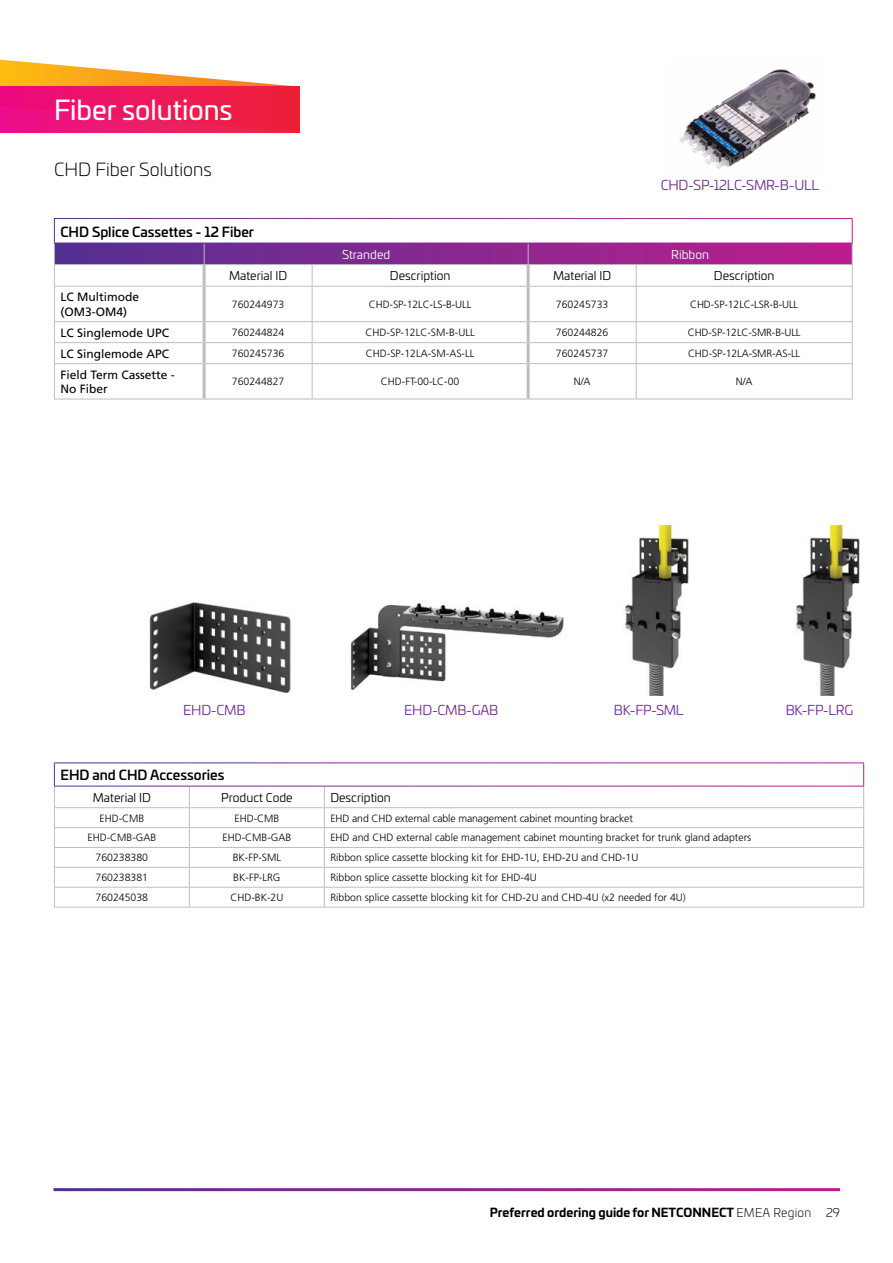
<style>
.page{position:relative;width:893px;height:1263px;background:#fff}
.page>*{position:absolute;margin:0;border:0;box-sizing:border-box;transform-origin:0 0}
.t1{font:27px "Univia Pro";color:#fff}
.t2{font:300 18px "Univia Pro";color:#000}
.t3{font:13.5px "Univia Pro";letter-spacing:-.02em;color:#6f2c91}
.t4{font:500 13.5px "Univia Pro";color:#000}
.t5{font:12px/14.4px "Frutiger LT Pro";color:#000}
.t6{font:12px "Univia Pro";color:#000}
.t7{font:700 12px "Univia Pro";color:#000}
.t8{font:12px "Univia Pro";color:#fff}
.t9{font:300 10.5px "Frutiger LT Pro";color:#000}
.s1{font-weight:300}
</style>
<div class="page">
<svg style="left:0;top:60px;width:299px;height:27px"></svg>
<div style="left:0;top:87px;width:299px;height:46px;background:linear-gradient(to right,#ed0d88,#ed2236)"></div>
<hr style="left:54px;top:286px;width:149px;height:1px;background:#bcbec0">
<hr style="left:54px;top:287px;width:1px;height:34px;background:#bcbec0">
<hr style="left:206px;top:286px;width:106px;height:1px;background:#bcbec0">
<hr style="left:312px;top:286px;width:215px;height:1px;background:#bcbec0">
<hr style="left:312px;top:287px;width:1px;height:34px;background:#bcbec0">
<hr style="left:530px;top:286px;width:106px;height:1px;background:#bcbec0">
<hr style="left:636px;top:286px;width:216px;height:1px;background:#bcbec0">
<hr style="left:636px;top:287px;width:1px;height:34px;background:#bcbec0">
<hr style="left:852px;top:287px;width:1px;height:34px;background:#bcbec0">
<hr style="left:54px;top:321px;width:149px;height:1px;background:#bcbec0">
<hr style="left:206px;top:321px;width:106px;height:1px;background:#bcbec0">
<hr style="left:312px;top:321px;width:215px;height:1px;background:#bcbec0">
<hr style="left:530px;top:321px;width:106px;height:1px;background:#bcbec0">
<hr style="left:636px;top:321px;width:216px;height:1px;background:#bcbec0">
<hr style="left:54px;top:342px;width:149px;height:1px;background:#bcbec0">
<svg style="left:54px;top:322px;width:1px;height:41px"></svg>
<hr style="left:206px;top:342px;width:106px;height:1px;background:#bcbec0">
<hr style="left:312px;top:342px;width:215px;height:1px;background:#bcbec0">
<svg style="left:312px;top:322px;width:1px;height:41px"></svg>
<hr style="left:530px;top:342px;width:106px;height:1px;background:#bcbec0">
<hr style="left:636px;top:342px;width:216px;height:1px;background:#bcbec0">
<svg style="left:636px;top:322px;width:1px;height:41px"></svg>
<svg style="left:852px;top:322px;width:1px;height:41px"></svg>
<hr style="left:54px;top:363px;width:149px;height:1px;background:#bcbec0">
<hr style="left:54px;top:364px;width:1px;height:35px;background:#bcbec0">
<hr style="left:206px;top:363px;width:106px;height:1px;background:#bcbec0">
<hr style="left:312px;top:363px;width:215px;height:1px;background:#bcbec0">
<hr style="left:312px;top:364px;width:1px;height:35px;background:#bcbec0">
<hr style="left:530px;top:363px;width:106px;height:1px;background:#bcbec0">
<hr style="left:636px;top:363px;width:216px;height:1px;background:#bcbec0">
<hr style="left:636px;top:364px;width:1px;height:35px;background:#bcbec0">
<hr style="left:852px;top:364px;width:1px;height:35px;background:#bcbec0">
<hr style="left:54px;top:399px;width:150px;height:1px;background:#bcbec0">
<hr style="left:204px;top:399px;width:108px;height:1px;background:#bcbec0">
<hr style="left:312px;top:399px;width:216px;height:1px;background:#bcbec0">
<hr style="left:528px;top:399px;width:108px;height:1px;background:#bcbec0">
<hr style="left:636px;top:399px;width:216px;height:1px;background:#bcbec0">
<svg style="left:54px;top:219px;width:799px;height:67px"></svg>
<hr style="left:54px;top:243px;width:150px;height:1px;background:#fff">
<hr style="left:204px;top:243px;width:108px;height:1px;background:#fff">
<hr style="left:312px;top:243px;width:216px;height:1px;background:#fff">
<hr style="left:528px;top:243px;width:108px;height:1px;background:#fff">
<hr style="left:636px;top:243px;width:216px;height:1px;background:#fff">
<hr style="left:203px;top:265px;width:3px;height:21px;background:#bcbec0">
<hr style="left:527px;top:265px;width:3px;height:21px;background:#bcbec0">
<hr style="left:203px;top:286px;width:3px;height:36px;background:#bcbec0">
<hr style="left:527px;top:286px;width:3px;height:36px;background:#bcbec0">
<hr style="left:203px;top:322px;width:3px;height:21px;background:#bcbec0">
<hr style="left:527px;top:322px;width:3px;height:21px;background:#bcbec0">
<hr style="left:203px;top:343px;width:3px;height:21px;background:#bcbec0">
<hr style="left:527px;top:343px;width:3px;height:21px;background:#bcbec0">
<hr style="left:203px;top:364px;width:3px;height:35px;background:#bcbec0">
<hr style="left:527px;top:364px;width:3px;height:35px;background:#bcbec0">
<hr style="left:54px;top:807px;width:135px;height:1px;background:#bcbec0">
<hr style="left:189px;top:807px;width:135px;height:1px;background:#bcbec0">
<hr style="left:324px;top:807px;width:540px;height:1px;background:#bcbec0">
<hr style="left:54px;top:827px;width:135px;height:1px;background:#bcbec0">
<hr style="left:189px;top:827px;width:135px;height:1px;background:#bcbec0">
<hr style="left:324px;top:827px;width:540px;height:1px;background:#bcbec0">
<hr style="left:54px;top:847px;width:135px;height:1px;background:#bcbec0">
<hr style="left:189px;top:847px;width:135px;height:1px;background:#bcbec0">
<hr style="left:324px;top:847px;width:540px;height:1px;background:#bcbec0">
<hr style="left:54px;top:867px;width:135px;height:1px;background:#bcbec0">
<hr style="left:189px;top:867px;width:135px;height:1px;background:#bcbec0">
<hr style="left:324px;top:867px;width:540px;height:1px;background:#bcbec0">
<hr style="left:54px;top:887px;width:135px;height:1px;background:#bcbec0">
<hr style="left:189px;top:887px;width:135px;height:1px;background:#bcbec0">
<svg style="left:189px;top:787px;width:1px;height:120px"></svg>
<hr style="left:324px;top:887px;width:540px;height:1px;background:#bcbec0">
<svg style="left:324px;top:787px;width:1px;height:120px"></svg>
<hr style="left:54px;top:907px;width:135px;height:1px;background:#bcbec0">
<hr style="left:189px;top:907px;width:135px;height:1px;background:#bcbec0">
<hr style="left:324px;top:907px;width:540px;height:1px;background:#bcbec0">
<svg style="left:54px;top:763px;width:1px;height:144px"></svg>
<svg style="left:863px;top:763px;width:1px;height:144px"></svg>
<hr style="left:54px;top:786px;width:135px;height:1px;background:#fff">
<hr style="left:324px;top:786px;width:540px;height:1px;background:#fff">
<img style="left:149px;top:602px;width:142px;height:91px">
<img style="left:679px;top:69px;width:137px;height:100px">
<img style="left:350px;top:603px;width:214px;height:87px">
<img style="left:625px;top:526px;width:64px;height:169px">
<img style="left:796px;top:526px;width:64px;height:169px">
<h1 class="t1" style="left:54px;top:90px;width:180px">Fiber solutions</h1>
<h2 class="t2" style="left:54px;top:157px;width:159px">CHD Fiber Solutions</h2>
<p class="t4" style="left:60px;top:222px;width:195px">CHD Splice Cassettes - 12 Fiber</p>
<p class="t3" style="left:661px;top:176px;width:160px">CHD-SP-12LC-SMR-B-ULL</p>
<p class="t8" style="left:342px;top:245px;width:50px">Stranded</p>
<p class="t8" style="left:671px;top:245px;width:39px">Ribbon</p>
<p class="t6" style="left:229px;top:267px;width:60px">Material ID</p>
<p class="t6" style="left:390px;top:267px;width:62px">Description</p>
<p class="t6" style="left:553px;top:267px;width:60px">Material ID</p>
<p class="t6" style="left:714px;top:267px;width:62px">Description</p>
<p class="t5" style="left:60px;top:290px;width:80px">LC Multimode (OM3-OM4)</p>
<p class="t9" style="left:232px;top:298px;width:54px">760244973</p>
<p class="t9" style="left:369px;top:298px;width:104px">CHD-SP-12LC-LS-B-ULL</p>
<p class="t9" style="left:556px;top:298px;width:54px">760245733</p>
<p class="t9" style="left:690px;top:298px;width:110px">CHD-SP-12LC-LSR-B-ULL</p>
<p class="t5" style="left:60px;top:325px;width:110px">LC Singlemode UPC</p>
<p class="t9" style="left:232px;top:326px;width:54px">760244824</p>
<p class="t9" style="left:366px;top:326px;width:111px">CHD-SP-12LC-SM-B-ULL</p>
<p class="t9" style="left:556px;top:326px;width:54px">760244826</p>
<p class="t9" style="left:688px;top:326px;width:114px">CHD-SP-12LC-SMR-B-ULL</p>
<p class="t5" style="left:60px;top:346px;width:110px">LC Singlemode APC</p>
<p class="t9" style="left:232px;top:347px;width:54px">760245736</p>
<p class="t9" style="left:366px;top:347px;width:110px">CHD-SP-12LA-SM-AS-LL</p>
<p class="t9" style="left:556px;top:347px;width:54px">760245737</p>
<p class="t9" style="left:688px;top:347px;width:114px">CHD-SP-12LA-SMR-AS-LL</p>
<p class="t5" style="left:60px;top:367px;width:116px">Field Term Cassette -<br>No Fiber</p>
<p class="t9" style="left:232px;top:376px;width:54px">760244827</p>
<p class="t9" style="left:381px;top:376px;width:80px">CHD-FT-00-LC-00</p>
<p class="t9" style="left:574px;top:376px;width:18px">N/A</p>
<p class="t9" style="left:736px;top:376px;width:18px">N/A</p>
<p class="t3" style="left:183px;top:700px;width:64px">EHD-CMB</p>
<p class="t3" style="left:404px;top:700px;width:95px">EHD-CMB-GAB</p>
<p class="t3" style="left:614px;top:700px;width:71px">BK-FP-SML</p>
<p class="t3" style="left:786px;top:700px;width:69px">BK-FP-LRG</p>
<p class="t4" style="left:60px;top:765px;width:166px">EHD and CHD Accessories</p>
<p class="t6" style="left:93px;top:788px;width:60px">Material ID</p>
<p class="t6" style="left:221px;top:788px;width:73px">Product Code</p>
<p class="t6" style="left:330px;top:788px;width:62px">Description</p>
<p class="t9" style="left:99px;top:812px;width:46px">EHD-CMB</p>
<p class="t9" style="left:234px;top:812px;width:46px">EHD-CMB</p>
<p class="t9" style="left:330px;top:812px;width:304px">EHD and CHD external cable management cabinet mounting bracket</p>
<p class="t9" style="left:87px;top:832px;width:70px">EHD-CMB-GAB</p>
<p class="t9" style="left:222px;top:832px;width:70px">EHD-CMB-GAB</p>
<p class="t9" style="left:330px;top:832px;width:422px">EHD and CHD external cable management cabinet mounting bracket for trunk gland adapters</p>
<p class="t9" style="left:96px;top:851px;width:54px">760238380</p>
<p class="t9" style="left:233px;top:851px;width:50px">BK-FP-SML</p>
<p class="t9" style="left:330px;top:851px;width:310px">Ribbon splice cassette blocking kit for EHD-1U, EHD-2U and CHD-1U</p>
<p class="t9" style="left:96px;top:871px;width:54px">760238381</p>
<p class="t9" style="left:233px;top:871px;width:49px">BK-FP-LRG</p>
<p class="t9" style="left:330px;top:871px;width:208px">Ribbon splice cassette blocking kit for EHD-4U</p>
<p class="t9" style="left:96px;top:891px;width:54px">760245038</p>
<p class="t9" style="left:230px;top:891px;width:55px">CHD-BK-2U</p>
<p class="t9" style="left:330px;top:891px;width:357px">Ribbon splice cassette blocking kit for CHD-2U and CHD-4U (x2 needed for 4U)</p>
<p class="t7" style="left:490px;top:1203px;width:352px">Preferred ordering guide for NETCONNECT <span class="s1">EMEA Region 29</span></p>
</div>
